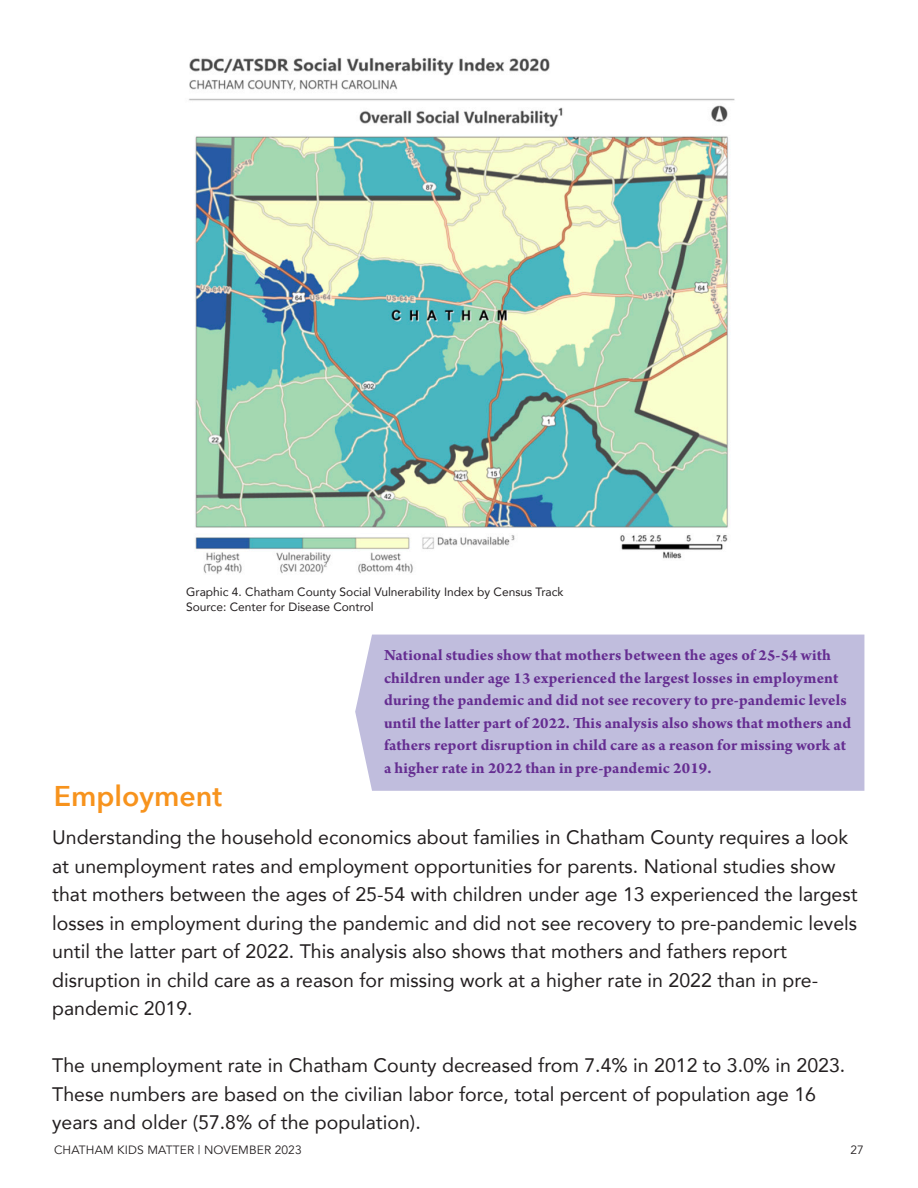
<style>
.page{position:relative;width:918px;height:1188px;background:#fff}
.page>*{position:absolute;margin:0;border:0;box-sizing:border-box;transform-origin:0 0}
.t1{font:600 28.5px "Avenir Next";color:#f7931d}
.t2{font:19.5px/28.5px "Avenir";color:#231f20}
.t3{font:700 16.5px/22.5px "Arno Pro";letter-spacing:.005em;color:#652d91}
.t4{font:12px "Avenir";color:#231f20}
.t5{font:12px "Avenir";letter-spacing:.01em;color:#231f20}
</style>
<div class="page">
<img style="left:189px;top:58px;width:546px;height:516px">
<div style="left:355px;top:635px;width:509px;height:156px;background:#c0bddd"></div>
<p class="t4" style="left:186px;top:582px;width:379px">Graphic 4. Chatham County Social Vulnerability Index by Census Track</p>
<p class="t4" style="left:186px;top:597px;width:189px">Source: Center for Disease Control</p>
<p class="t3" style="left:384px;top:645px;width:469px">National studies show that mothers between the ages of 25-54 with children under age 13 experienced the largest losses in employment during the pandemic and did not see recovery to pre-pandemic levels until the latter part of 2022. This analysis also shows that mothers and fathers report disruption in child care as a reason for missing work at a higher rate in 2022 than in pre-pandemic 2019.</p>
<p class="t1" style="left:54px;top:772px;width:170px">Employment</p>
<p class="t2" style="left:52px;top:822px;width:807px">Understanding the household economics about families in Chatham County requires a look at unemployment rates and employment opportunities for parents. National studies show that mothers between the ages of 25-54 with children under age 13 experienced the largest losses in employment during the pandemic and did not see recovery to pre-pandemic levels until the latter part of 2022. This analysis also shows that mothers and fathers report disruption in child care as a reason for missing work at a higher rate in 2022 than in pre&shy;pandemic 2019.</p>
<p class="t2" style="left:52px;top:1050px;width:795px">The unemployment rate in Chatham County decreased from 7.4% in 2012 to 3.0% in 2023.<br>These numbers are based on the civilian labor force, total percent of population age 16 years and older (57.8% of the population).</p>
<p class="t5" style="left:54px;top:1142px;width:249px">CHATHAM KIDS MATTER | NOVEMBER 2023</p>
<p class="t5" style="left:851px;top:1142px;width:15px">27</p>
</div>
